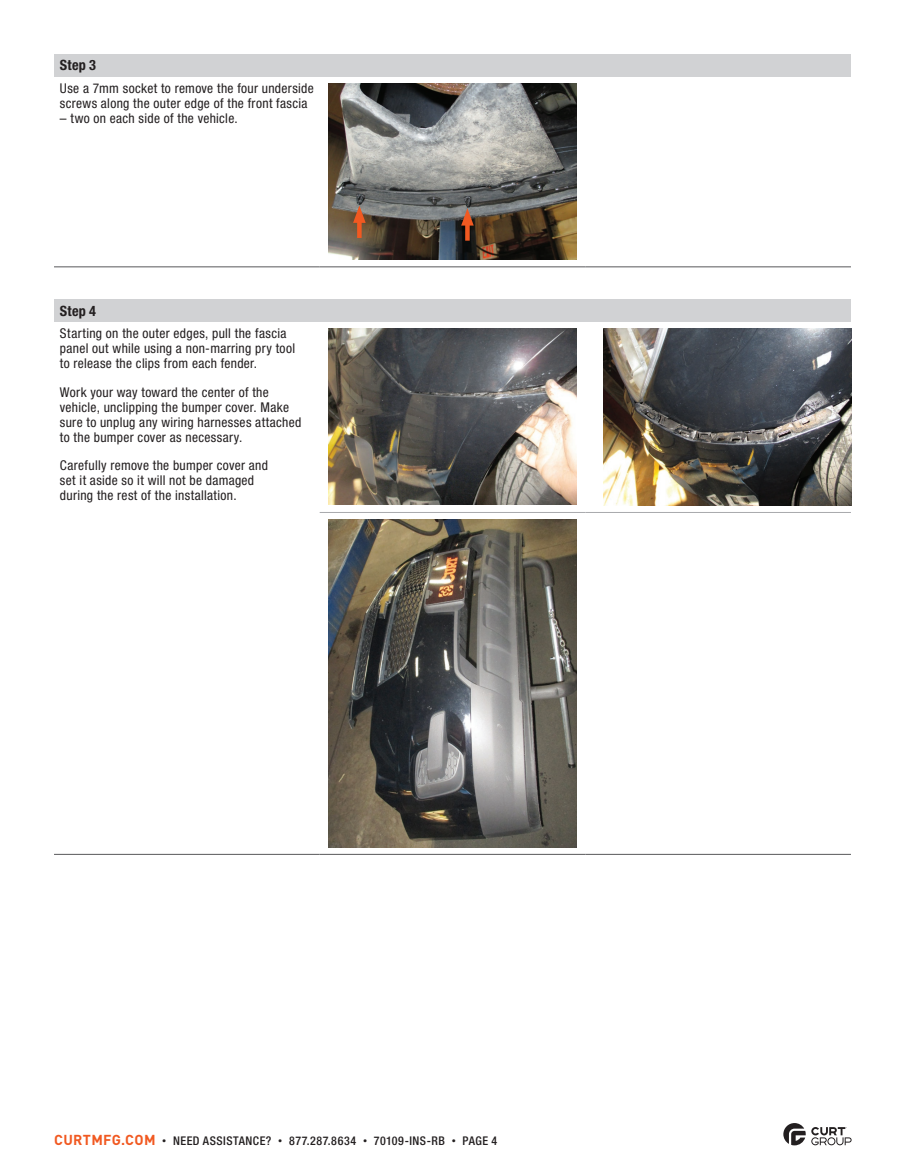
<style>
.page{position:relative;width:905px;height:1175px;background:#fff}
.page>*{position:absolute;margin:0;border:0;box-sizing:border-box;transform-origin:0 0}
.t1{font:700 condensed 14.25px "Helvetica Neue LT Std";letter-spacing:.015em;color:#231f20}
.t2{font:condensed 13.5px/15px "Helvetica Neue LT Std";letter-spacing:.025em;color:#231f20}
.t3{font:500 condensed 12px "Helvetica Neue LT Std";letter-spacing:.04em;color:#231f20}
.s1{font-family:"DINOT";font-weight:700;font-stretch:normal;font-size:14.25px;color:#f15921}
.s2{font-family:"DINOT";font-weight:400;font-stretch:normal;font-size:9px}
</style>
<div class="page">
<svg style="left:783px;top:1123px;width:68px;height:22px"></svg>
<div style="left:54px;top:54px;width:796px;height:22px;background:#d1d2d4"></div>
<hr style="left:54px;top:266px;width:266px;height:1px;background:#57585a">
<hr style="left:320px;top:266px;width:265px;height:1px;background:#57585a">
<hr style="left:585px;top:266px;width:265px;height:1px;background:#57585a">
<img style="left:329px;top:83px;width:247px;height:177px">
<div style="left:54px;top:300px;width:796px;height:22px;background:#d1d2d4"></div>
<hr style="left:320px;top:854px;width:265px;height:1px;background:#57585a">
<hr style="left:585px;top:854px;width:265px;height:1px;background:#57585a">
<hr style="left:320px;top:512px;width:265px;height:1px;background:#a8a9ad">
<hr style="left:585px;top:512px;width:265px;height:1px;background:#a8a9ad">
<hr style="left:54px;top:854px;width:266px;height:1px;background:#57585a">
<img style="left:329px;top:329px;width:247px;height:175px">
<img style="left:603px;top:329px;width:248px;height:176px">
<img style="left:329px;top:519px;width:247px;height:328px">
<svg style="left:357px;top:223px;width:4px;height:15px"></svg>
<svg style="left:353px;top:205px;width:12px;height:18px"></svg>
<svg style="left:465px;top:225px;width:4px;height:16px"></svg>
<svg style="left:461px;top:208px;width:12px;height:17px"></svg>
<p class="t1" style="left:60px;top:56px;width:38px">Step 3</p>
<p class="t2" style="left:60px;top:80px;width:255px">Use a 7mm socket to remove the four underside screws along the outer edge of the front fascia</p>
<p class="t2" style="left:60px;top:110px;width:179px">– two on each side of the vehicle.</p>
<p class="t1" style="left:60px;top:302px;width:38px">Step 4</p>
<p class="t2" style="left:60px;top:326px;width:237px">Starting on the outer edges, pull the fascia panel out while using a non-marring pry tool to release the clips from each fender.</p>
<p class="t2" style="left:60px;top:384px;width:243px">Work your way toward the center of the vehicle, unclipping the bumper cover. Make sure to unplug any wiring harnesses attached to the bumper cover as necessary.</p>
<p class="t2" style="left:60px;top:458px;width:210px">Carefully remove the bumper cover and set it aside so it will not be damaged during the rest of the installation.</p>
<p class="t3" style="left:54px;top:1133px;width:444px"><span class="s1">CURTMFG.COM</span> <span class="s2">•</span> NEED ASSISTANCE? <span class="s2">•</span> 877.287.8634 <span class="s2">•</span> 70109-INS-RB <span class="s2">•</span> PAGE 4</p>
</div>
